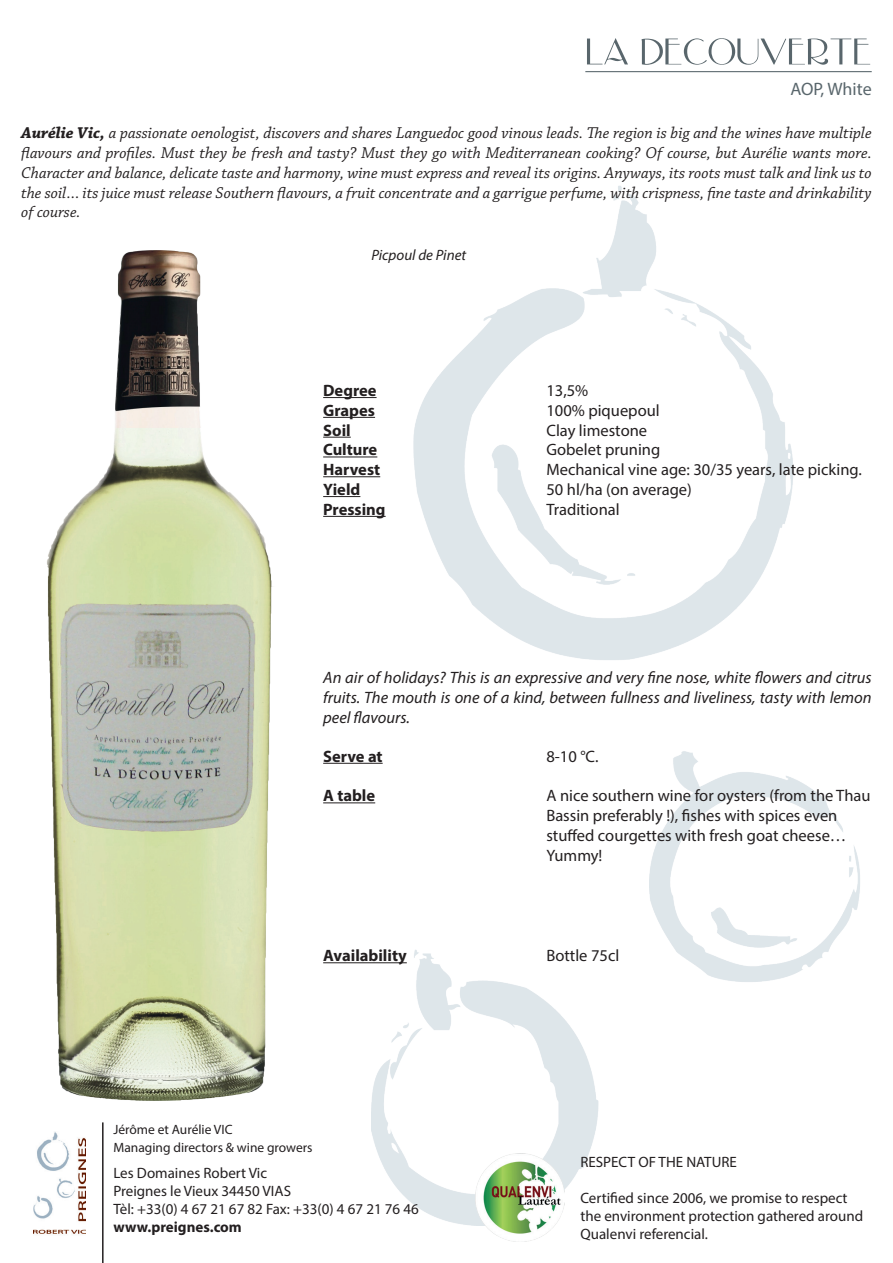
<style>
.page{position:relative;width:893px;height:1263px;background:#fff}
.page>*{position:absolute;margin:0;border:0;box-sizing:border-box;transform-origin:0 0}
.t1{font:54px "Nadall";color:#59666c}
.t2{font:18px "Myriad Pro";letter-spacing:-.005em;color:#59666c}
.t3{font:italic 16.5px/19.8px "Chaparral Pro";color:#231f20;text-align:justify}
.t4{font:16.5px/19.8px "Myriad Pro";color:#231f20}
.t5{font:italic 16.5px/19.8px "Myriad Pro";color:#231f20;text-align:justify}
.t6{font:700 16.5px/19.8px "Myriad Pro";color:#231f20}
.t7{font:15px/18px "Myriad Pro";color:#231f20}
.t8{font:700 15px "Myriad Pro";color:#231f20}
.t9{font:italic 15px "Myriad Pro";color:#231f20}
.t10{font:13.5px/18px "Myriad Pro";color:#231f20}
.s1{font-weight:700}
</style>
<div class="page">
<img style="left:371px;top:185px;width:489px;height:1040px">
<hr style="left:102px;top:1122px;width:2px;height:141px;background:#231f20">
<img style="left:476px;top:1153px;width:88px;height:89px">
<img style="left:34px;top:1132px;width:51px;height:102px">
<hr style="left:323px;top:397px;width:54px;height:1px;background:#231f20">
<hr style="left:323px;top:417px;width:52px;height:1px;background:#231f20">
<svg style="left:323px;top:437px;width:28px;height:1px"></svg>
<hr style="left:323px;top:456px;width:54px;height:1px;background:#231f20">
<hr style="left:323px;top:476px;width:57px;height:1px;background:#231f20">
<hr style="left:323px;top:496px;width:37px;height:1px;background:#231f20">
<hr style="left:323px;top:516px;width:63px;height:1px;background:#231f20">
<hr style="left:323px;top:763px;width:60px;height:1px;background:#231f20">
<hr style="left:323px;top:802px;width:52px;height:1px;background:#231f20">
<hr style="left:323px;top:962px;width:84px;height:1px;background:#231f20">
<hr style="left:585px;top:71px;width:287px;height:1px;background:#59666c">
<img style="left:47px;top:250px;width:225px;height:850px">
<h1 class="t1" style="left:585px;top:21px;width:288px">la decouverte</h1>
<p class="t2" style="left:790px;top:77px;width:83px">AOP, White</p>
<p class="t3" style="left:21px;top:124px;width:852px"><span class="s1">Aurélie Vic,</span> a passionate oenologist, discovers and shares Languedoc good vinous leads. The region is big and the wines have multiple flavours and profiles. Must they be fresh and tasty? Must they go with Mediterranean cooking? Of course, but Aurélie wants more.<br>Character and balance, delicate taste and harmony, wine must express and reveal its origins. Anyways, its roots must talk and link us to the soil… its juice must release Southern flavours, a fruit concentrate and a garrigue perfume, with crispness, fine taste and drinkability of course.</p>
<p class="t9" style="left:371px;top:246px;width:96px">Picpoul de Pinet</p>
<p class="t6" style="left:323px;top:380px;width:64px">Degree<br>Grapes<br>Soil<br>Culture<br>Harvest<br>Yield<br>Pressing</p>
<p class="t4" style="left:546px;top:380px;width:317px">13,5%<br>100% piquepoul<br>Clay limestone<br>Gobelet pruning<br>Mechanical vine age: 30/35 years, late picking.<br>50 hl/ha (on average)<br>Traditional</p>
<p class="t5" style="left:323px;top:667px;width:550px">An air of holidays? This is an expressive and very fine nose, white flowers and citrus fruits. The mouth is one of a kind, between fullness and liveliness, tasty with lemon peel flavours.</p>
<p class="t6" style="left:323px;top:746px;width:61px">Serve at</p>
<p class="t6" style="left:323px;top:785px;width:54px">A table</p>
<p class="t6" style="left:323px;top:945px;width:85px">Availability</p>
<p class="t10" style="left:113px;top:1120px;width:201px">Jérôme et Aurélie VIC<br>Managing directors &amp; wine growers</p>
<p class="t7" style="left:113px;top:1164px;width:307px">Les Domaines Robert Vic<br>Preignes le Vieux 34450 VIAS<br>Tèl: +33(0) 4 67 21 67 82 Fax: +33(0) 4 67 21 76 46</p>
<p class="t8" style="left:113px;top:1217px;width:130px">www.preignes.com</p>
<p class="t4" style="left:546px;top:746px;width:54px">8-10 °C.</p>
<p class="t4" style="left:546px;top:785px;width:326px">A nice southern wine for oysters (from the Thau Bassin preferably !), fishes with spices even stuffed courgettes with fresh goat cheese… Yummy!</p>
<p class="t4" style="left:546px;top:945px;width:74px">Bottle 75cl</p>
<p class="t7" style="left:580px;top:1153px;width:158px">RESPECT OF THE NATURE</p>
<p class="t7" style="left:580px;top:1189px;width:284px">Certified since 2006, we promise to respect the environment protection gathered around<br>Qualenvi referencial.</p>
</div>
